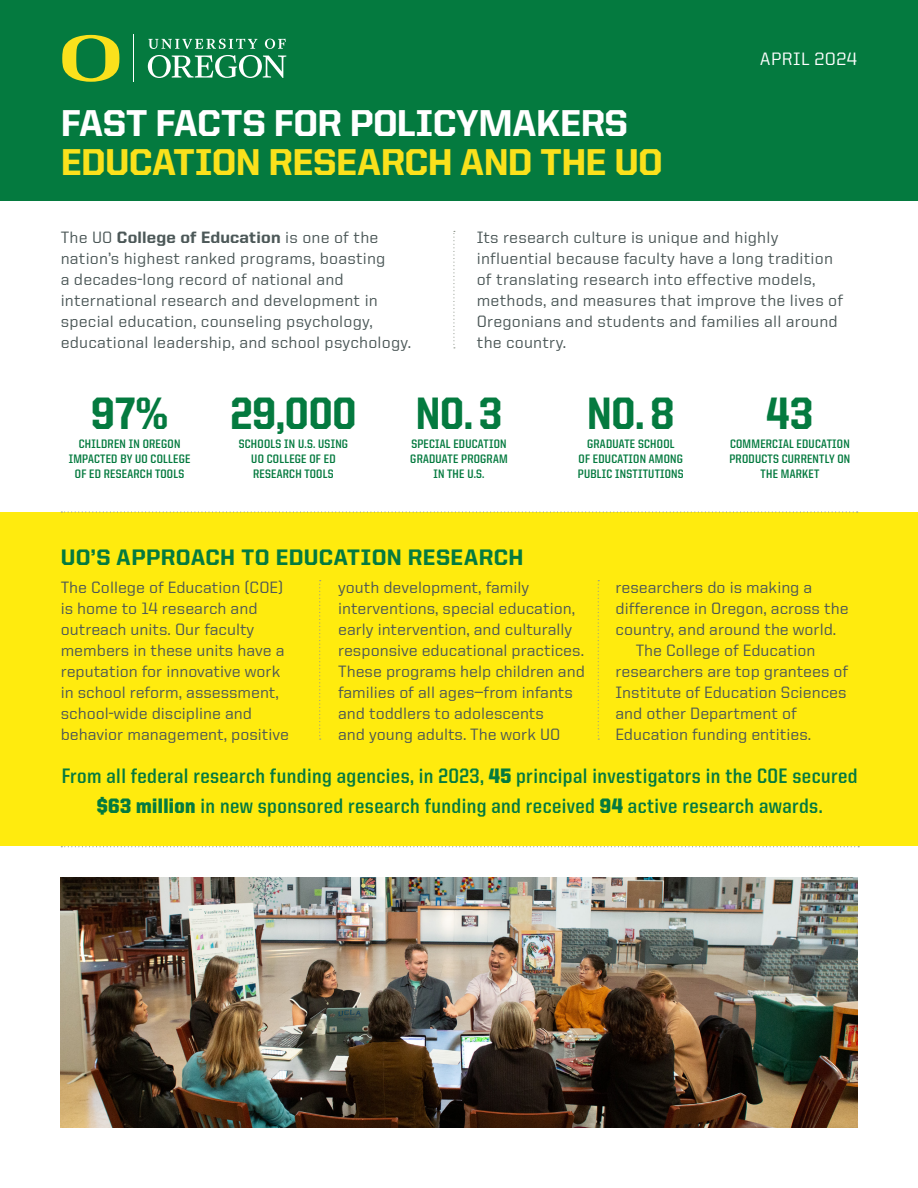
<style>
.page{position:relative;width:918px;height:1188px;background:#fff}
.page>*{position:absolute;margin:0;border:0;box-sizing:border-box;transform-origin:0 0}
.t1{font:800 45.6px "United Sans Semi Cond";letter-spacing:-.005em;color:#047a3f}
.All_Caps_Head1{font:800 37.5px "United Sans Reg";letter-spacing:-.02em;color:#fae11c}
.All_Caps_Head1-2{font:800 37.5px "United Sans Reg";letter-spacing:-.01em;color:#fff}
.All_Caps_Head1-3{font:800 22.5px "United Sans Reg";letter-spacing:.02em;color:#047a3f}
.t2{font:700 21px/30px "United Sans Semi Cond";letter-spacing:.02em;color:#047a3f;text-align:center}
.t3{font:500 18px "United Sans Reg";letter-spacing:.025em;color:#fff}
.t4{font:500 16.5px/21px "United Sans Reg";color:#4d5757}
.All_Caps_Head1-4{font:500 16.5px/21px "United Sans Reg";letter-spacing:.01em;color:#4c5858}
.t5{font:700 12.3px/14.9px "United Sans Semi Cond";letter-spacing:.02em;color:#047a3f;text-align:center}
.s1{font-weight:800}
.s2{font-weight:900}
</style>
<div class="page">
<div style="left:0;top:513px;width:918px;height:333px;background:#ffeb0e"></div>
<svg style="left:61px;top:511px;width:797px;height:2px"></svg>
<svg style="left:61px;top:846px;width:798px;height:1px"></svg>
<svg style="left:453px;top:231px;width:2px;height:117px"></svg>
<svg style="left:319px;top:580px;width:2px;height:160px"></svg>
<svg style="left:598px;top:580px;width:1px;height:160px"></svg>
<div style="left:0;top:0;width:918px;height:201px;background:#047a3f"></div>
<svg style="left:148px;top:39px;width:138px;height:39px"></svg>
<svg style="left:62px;top:35px;width:57px;height:47px"></svg>
<hr style="left:134px;top:35px;width:1px;height:47px;background:#fff">
<img style="left:61px;top:878px;width:796px;height:249px">
<p class="All_Caps_Head1-2" style="left:61px;top:103px;width:569px">FAST FACTS FOR POLICYMAKERS</p>
<p class="All_Caps_Head1" style="left:61px;top:142px;width:604px">EDUCATION RESEARCH AND THE UO</p>
<p class="t3" style="left:760px;top:49px;width:98px">APRIL 2024</p>
<p class="All_Caps_Head1-4" style="left:61px;top:227px;width:352px">The UO <span class="s1">College of Education</span> is one of the nation’s highest ranked programs, boasting<br>a decades-long record of national and international research and development in special education, counseling psychology, educational leadership, and school psychology.</p>
<p class="All_Caps_Head1-4" style="left:477px;top:227px;width:368px">Its research culture is unique and highly influential because faculty have a long tradition of translating research into effective models, methods, and measures that improve the lives of Oregonians and students and families all around the country.</p>
<p class="t1" style="left:91px;top:389px;width:78px">97%</p>
<p class="t5" style="left:69px;top:436px;width:123px">CHILDREN IN OREGON<br>IMPACTED BY UO COLLEGE<br>OF ED RESEARCH TOOLS</p>
<p class="t1" style="left:230px;top:389px;width:128px">29,000</p>
<p class="t5" style="left:239px;top:436px;width:111px">SCHOOLS IN U.S. USING<br>UO COLLEGE OF ED<br>RESEARCH TOOLS</p>
<p class="t1" style="left:416px;top:389px;width:88px">NO. 3</p>
<p class="t5" style="left:410px;top:436px;width:99px">SPECIAL EDUCATION<br>GRADUATE PROGRAM<br>IN THE U.S.</p>
<p class="t1" style="left:587px;top:389px;width:89px">NO. 8</p>
<p class="t5" style="left:578px;top:436px;width:107px">GRADUATE SCHOOL<br>OF EDUCATION AMONG<br>PUBLIC INSTITUTIONS</p>
<p class="t1" style="left:766px;top:389px;width:48px">43</p>
<p class="t5" style="left:730px;top:436px;width:122px">COMMERCIAL EDUCATION<br>PRODUCTS CURRENTLY ON<br>THE MARKET</p>
<p class="All_Caps_Head1-3" style="left:61px;top:545px;width:464px">UO’S APPROACH TO EDUCATION RESEARCH</p>
<p class="t4" style="left:61px;top:576px;width:230px">The College of Education (COE) is home to 14 research and outreach units. Our faculty members in these units have a reputation for innovative work in school reform, assessment, school-wide discipline and behavior management, positive</p>
<p class="t4" style="left:338px;top:576px;width:248px">youth development, family interventions, special education, early intervention, and culturally responsive educational practices.<br>These programs help children and families of all ages—from infants and toddlers to adolescents<br>and young adults. The work UO</p>
<p class="t4" style="left:616px;top:576px;width:235px">researchers do is making a difference in Oregon, across the country, and around the world.</p>
<p class="t4" style="left:616px;top:639px;width:234px;text-indent:20px">The College of Education researchers are top grantees of<br>Institute of Education Sciences and other Department of<br>Education funding entities.</p>
<p class="t2" style="left:62px;top:760px;width:797px">From all federal research funding agencies, in 2023, <span class="s2">45</span> principal investigators in the COE secured <span class="s2">$63 million</span> in new sponsored research funding and received <span class="s2">94</span> active research awards.</p>
</div>
